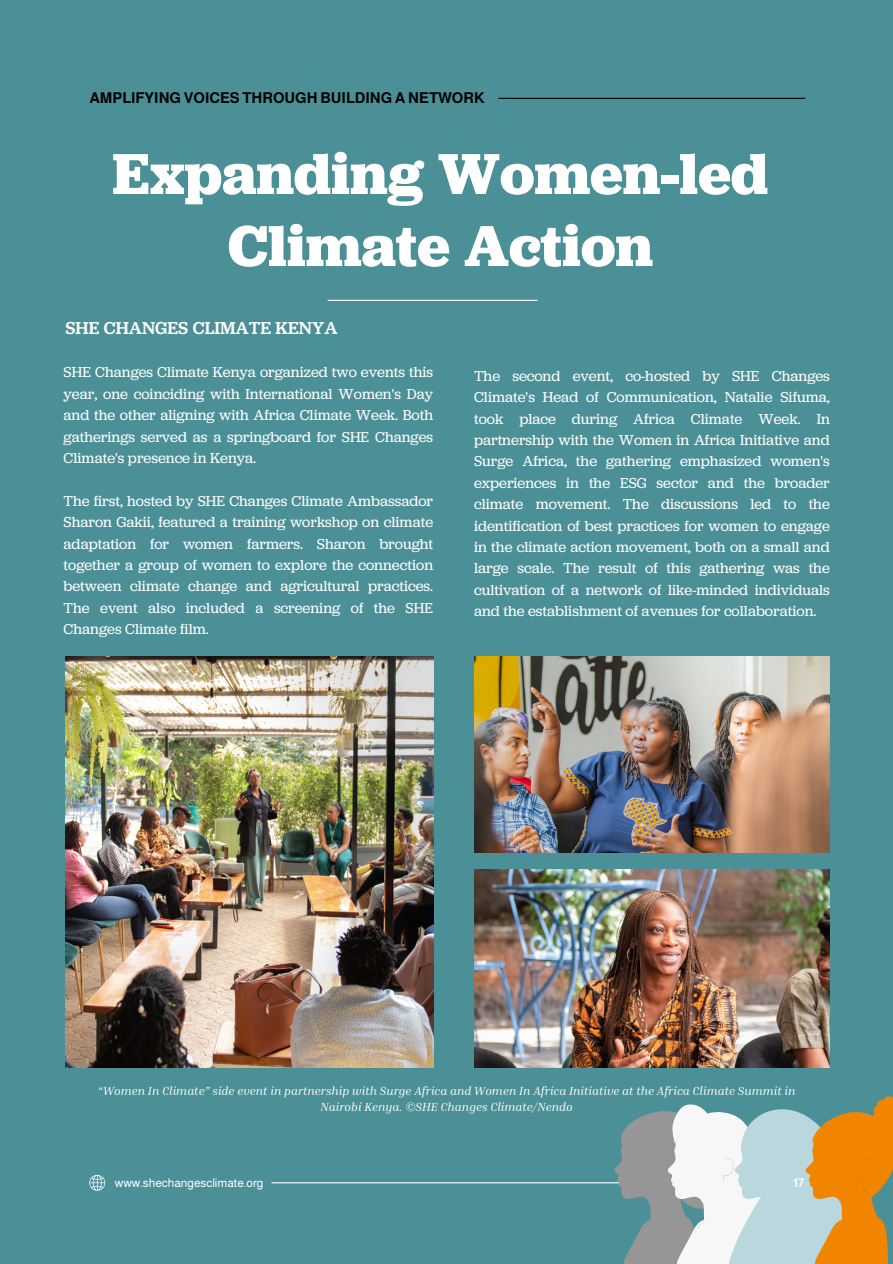
<style>
.page{position:relative;width:893px;height:1264px;background:#fff}
.page>*{position:absolute;margin:0;border:0;box-sizing:border-box;transform-origin:0 0}
.t1{font:700 60px/72px "Jubilat";color:#fff;text-align:center}
.t2{font:500 18px "Jubilat";color:#fff}
.t3{font:15px/21.3px "Jubilat";color:#fff;text-align:justify}
.t4{font:700 15px "Almarai";color:#000}
.t5{font:italic 12px/16px "Inria Serif";color:#fff;text-align:center}
.t6{font:12px "Almarai";color:#fff}
.t7{font:700 12px "Almarai";color:#fff}
</style>
<div class="page">
<div style="left:0;top:0;width:892px;height:1263px;background:#4b9096"></div>
<hr style="left:327px;top:300px;width:210px;height:1px;background:#fff">
<hr style="left:498px;top:98px;width:307px;height:1px;background:#000">
<hr style="left:271px;top:1182px;width:496px;height:1px;background:#fff">
<svg style="left:613px;top:1096px;width:279px;height:167px"></svg>
<svg style="left:89px;top:1174px;width:16px;height:16px"></svg>
<img style="left:65px;top:656px;width:368px;height:411px">
<img style="left:474px;top:656px;width:355px;height:196px">
<img style="left:474px;top:869px;width:355px;height:198px">
<p class="t4" style="left:89px;top:89px;width:397px">AMPLIFYING VOICES THROUGH BUILDING A NETWORK</p>
<h1 class="t1" style="left:112px;top:143px;width:657px">Expanding Women-led<br>Climate Action</h1>
<p class="t2" style="left:65px;top:319px;width:274px">SHE CHANGES CLIMATE KENYA</p>
<p class="t3" style="left:64px;top:363px;width:371px">SHE Changes Climate Kenya organized two events this year, one coinciding with International Women's Day and the other aligning with Africa Climate Week. Both gatherings served as a springboard for SHE Changes Climate's presence in Kenya.</p>
<p class="t3" style="left:64px;top:491px;width:371px">The first, hosted by SHE Changes Climate Ambassador Sharon Gakii, featured a training workshop on climate adaptation for women farmers. Sharon brought together a group of women to explore the connection between climate change and agricultural practices.<br>The event also included a screening of the SHE Changes Climate film.</p>
<p class="t3" style="left:474px;top:366px;width:357px">The second event, co-hosted by SHE Changes Climate's Head of Communication, Natalie Sifuma, took place during Africa Climate Week. In partnership with the Women in Africa Initiative and Surge Africa, the gathering emphasized women's experiences in the ESG sector and the broader climate movement. The discussions led to the identification of best practices for women to engage in the climate action movement, both on a small and large scale. The result of this gathering was the cultivation of a network of like-minded individuals and the establishment of avenues for collaboration.</p>
<p class="t5" style="left:98px;top:1082px;width:699px">“Women In Climate” side event in partnership with Surge Africa and Women In Africa Initiative at the Africa Climate Summit in<br>Nairobi Kenya. ©SHE Changes Climate/Nendo</p>
<p class="t6" style="left:115px;top:1175px;width:150px">www.shechangesclimate.org</p>
<p class="t7" style="left:793px;top:1175px;width:12px">17</p>
</div>
